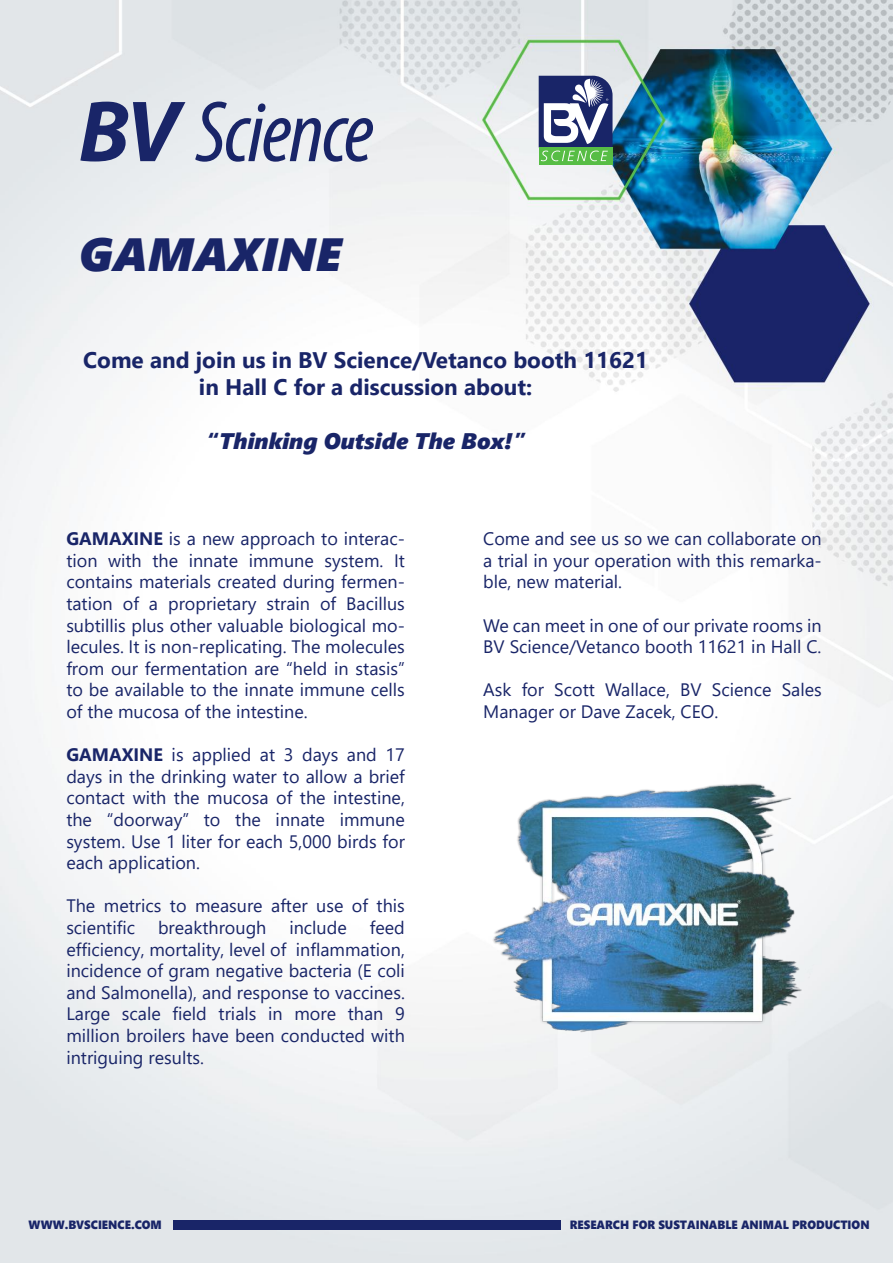
<style>
.page{position:relative;width:893px;height:1263px;background:#fff}
.page>*{position:absolute;margin:0;border:0;box-sizing:border-box;transform-origin:0 0}
.t1{font:italic 46.5px "Segoe UI Black";color:#192568}
.t2{font:700 22.5px/27px "Segoe UI";color:#192568;text-align:center}
.t3{font:italic 22.5px "Segoe UI Black";color:#192568}
.t4{font:18px/21.6px "Segoe UI";color:#192568;text-align:justify}
.t5{font:12px "Segoe UI Black";color:#192568;scale:.95 1}
.s1{font-weight:700}
</style>
<div class="page">
<img style="left:0;top:0;width:893px;height:1263px">
<svg style="left:80px;top:102px;width:293px;height:60px;background:#9ca3bd"></svg>
<div style="left:173px;top:1220px;width:388px;height:10px;background:#192568"></div>
<svg style="left:539px;top:161px;width:74px;height:3px"></svg>
<svg style="left:539px;top:76px;width:74px;height:85px"></svg>
<img style="left:483px;top:748px;width:339px;height:334px">
<h1 class="t1" style="left:79px;top:219px;width:264px">GAMAXINE</h1>
<p class="t2" style="left:83px;top:344px;width:566px">Come and join us in BV Science/Vetanco booth 11621 in Hall C for a discussion about:</p>
<p class="t3" style="left:206px;top:423px;width:321px">“Thinking Outside The Box!”</p>
<p class="t4" style="left:66px;top:526px;width:340px"><span class="s1">GAMAXINE</span> is a new approach to interac&shy;tion with the innate immune system. It contains materials created during fermen&shy;tation of a proprietary strain of Bacillus subtillis plus other valuable biological mo&shy;lecules. It is non-replicating. The molecules from our fermentation are “held in stasis” to be available to the innate immune cells of the mucosa of the intestine.</p>
<p class="t4" style="left:66px;top:742px;width:340px"><span class="s1">GAMAXINE</span> is applied at 3 days and 17 days in the drinking water to allow a brief contact with the mucosa of the intestine, the “doorway” to the innate immune system. Use 1 liter for each 5,000 birds for each application.</p>
<p class="t4" style="left:66px;top:893px;width:340px">The metrics to measure after use of this scientific</p>
<p class="t4" style="left:66px;top:915px;width:340px;text-indent:303px">feed efficiency, mortality, level of inflammation, incidence of gram negative bacteria (E coli and Salmonella), and response to vaccines.<br>Large scale field trials in more than 9 million broilers have been conducted with intriguing results.</p>
<p class="t4" style="left:158px;top:915px;width:110px">breakthrough</p>
<p class="t4" style="left:289px;top:915px;width:59px">include</p>
<p class="t4" style="left:483px;top:526px;width:340px">Come and see us so we can collaborate on a trial in your operation with this remarka&shy;ble, new material.</p>
<p class="t4" style="left:483px;top:613px;width:340px">We can meet in one of our private rooms in<br>BV Science/Vetanco booth 11621 in Hall C.</p>
<p class="t4" style="left:483px;top:677px;width:340px">Ask for Scott Wallace, BV Science Sales<br>Manager or Dave Zacek, CEO.</p>
<p class="t5" style="left:29px;top:1216px;width:142px">WWW.BVSCIENCE.COM</p>
<p class="t5" style="left:570px;top:1216px;width:317px">RESEARCH FOR SUSTAINABLE ANIMAL PRODUCTION</p>
</div>
